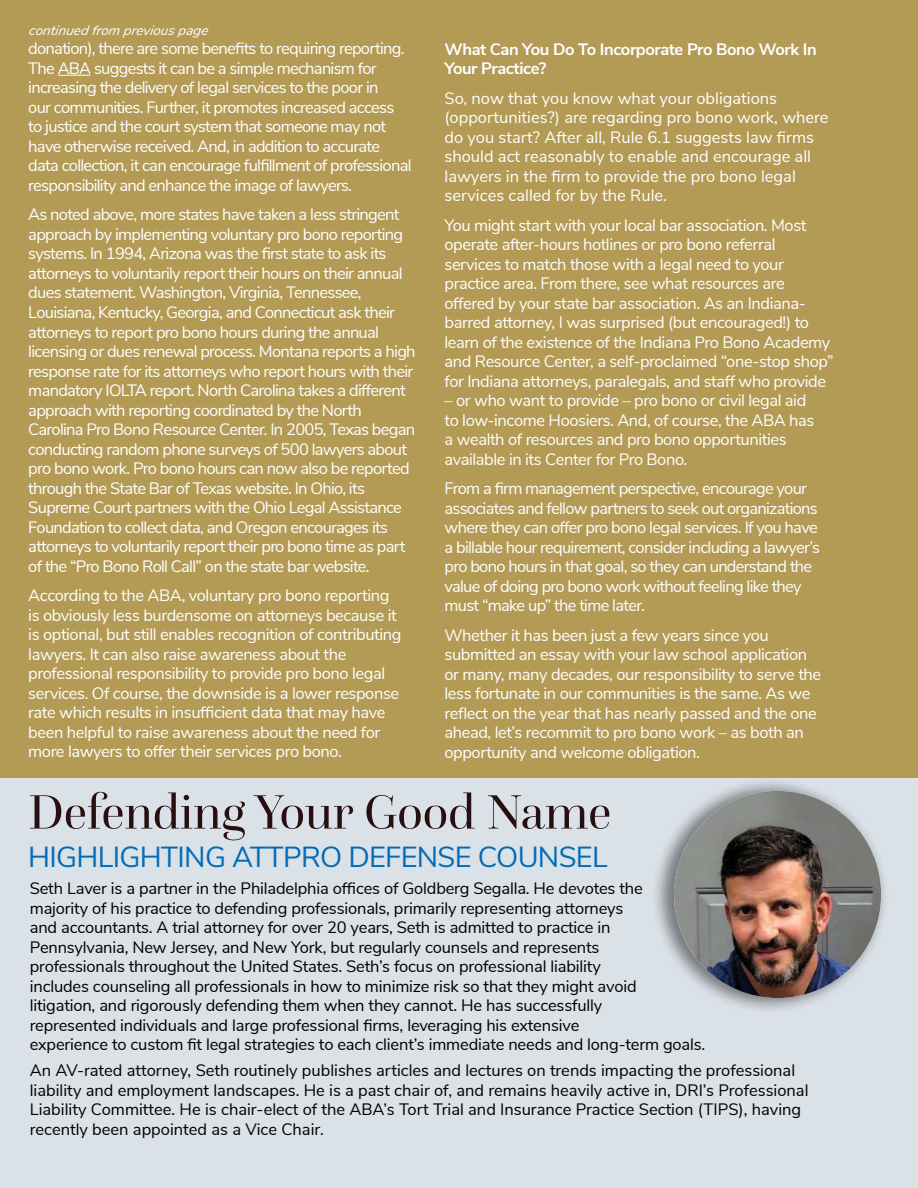
<style>
.page{position:relative;width:918px;height:1188px;background:#fff}
.page>*{position:absolute;margin:0;border:0;box-sizing:border-box;transform-origin:0 0}
.t1{font:50.25px "Questa Grande";letter-spacing:-.005em;color:#270e0f}
.t2{font:28.95px "Nunito Sans";letter-spacing:-.025em;color:#036cb6}
.t3{font:16.5px/19.5px "Nunito Sans";letter-spacing:-.045em;color:#fff}
.t4{font:16.5px/19.5px "Nunito Sans";letter-spacing:-.025em;color:#fff}
.t5{font:16.5px/19.5px "Nunito Sans";letter-spacing:-.01em;color:#000}
.t6{font:16.5px/19.5px "Nunito Sans";color:#fff}
.t7{font:700 16.5px/19.5px "Nunito Sans";letter-spacing:-.025em;color:#fff}
.t8{font:italic 13.5px "Nunito Sans";color:#fff}
</style>
<div class="page">
<div style="left:0;top:0;width:918px;height:779px;background:#b39a55"></div>
<div style="left:0;top:779px;width:918px;height:409px;background:#dae1e7"></div>
<div style="left:651px;top:777px;width:239px;height:238px;background:#000;opacity:.46"></div>
<img style="left:674px;top:791px;width:207px;height:207px;border-radius:104px">
<hr style="left:58px;top:75px;width:33px;height:1px;background:#fff">
<p class="t8" style="left:28px;top:20px;width:186px">continuedfrom previouspage</p>
<p class="t3" style="left:28px;top:38px;width:385px">donation), there are some benefits to requiring reporting.<br>The ABA suggests it can be a simple mechanism for increasing the delivery of legal services to the poor in<br>our communities. Further, it promotes increased access to justice and the court system that someone may not have otherwise received. And, in addition to accurate data collection, it can encourage fulfillment of professional responsibility and enhance the image of lawyers.</p>
<p class="t3" style="left:28px;top:204px;width:389px">As noted above, more states have taken a less stringent approach by implementing voluntary pro bono reporting systems. In 1994, Arizona was the first state to ask its attorneys to voluntarily report their hours on their annual dues statement. Washington, Virginia, Tennessee, Louisiana, Kentucky, Georgia, and Connecticut ask their attorneys to report pro bono hours during the annual licensing or dues renewal process. Montana reports a high response rate for its attorneys who report hours with their mandatory IOLTA report. North Carolina takes a different approach with reporting coordinated by the North Carolina Pro Bono Resource Center. In 2005, Texas began conducting random phone surveys of 500 lawyers about pro bono work. Pro bono hours can now also be reported through the State Bar of Texas website. In Ohio, its Supreme Court partners with the Ohio Legal Assistance Foundation to collect data, and Oregon encourages its attorneys to voluntarily report their pro bono time as part of the “Pro Bono Roll Call” on the state bar website.</p>
<p class="t4" style="left:28px;top:585px;width:375px">According to the ABA, voluntary pro bono reporting is obviously less burdensome on attorneys because it is optional, but still enables recognition of contributing lawyers. It can also raise awareness about the professional responsibility to provide pro bono legal services. Of course, the downside is a lower response rate which results in insufficient data that may have been helpful to raise awareness about the need for more lawyers to offer their services pro bono.</p>
<p class="t7" style="left:445px;top:38px;width:374px">What Can You Do To Incorporate Pro Bono Work In<br>Your Practice?</p>
<p class="t6" style="left:445px;top:87px;width:386px">So, now that you know what your obligations (opportunities?) are regarding pro bono work, where do you start? After all, Rule 6.1 suggests law firms should act reasonably to enable and encourage all lawyers in the firm to provide the pro bono legal services called for by the Rule.</p>
<p class="t4" style="left:445px;top:214px;width:391px">You might start with your local bar association. Most operate after-hours hotlines or pro bono referral services to match those with a legal need to your practice area. From there, see what resources are offered by your state bar association. As an Indiana&shy;barred attorney, I was surprised (but encouraged!) to learn of the existence of the Indiana Pro Bono Academy and Resource Center, a self-proclaimed “one-stop shop” for Indiana attorneys, paralegals, and staff who provide</p>
<p class="t4" style="left:445px;top:390px;width:371px">– or who want to provide – pro bono or civil legal aid to low-income Hoosiers. And, of course, the ABA has a wealth of resources and pro bono opportunities available in its Center for Pro Bono.</p>
<p class="t3" style="left:445px;top:478px;width:377px">From a firm management perspective, encourage your associates and fellow partners to seek out organizations where they can offer pro bono legal services. If you have a billable hour requirement, consider including a lawyer’s pro bono hours in that goal, so they can understand the value of doing pro bono work without feeling like they must “make up” the time later.</p>
<p class="t4" style="left:445px;top:624px;width:378px">Whether it has been just a few years since you submitted an essay with your law school application or many, many decades, our responsibility to serve the less fortunate in our communities is the same. As we reflect on the year that has nearly passed and the one ahead, let’s recommit to pro bono work – as both an opportunity and welcome obligation.</p>
<h1 class="t1" style="left:28px;top:782px;width:585px">Defending Your Good Name</h1>
<h2 class="t2" style="left:28px;top:836px;width:581px">HIGHLIGHTING ATTPRO DEFENSE COUNSEL</h2>
<p class="t5" style="left:30px;top:878px;width:677px">Seth Laver is a partner in the Philadelphia offices of Goldberg Segalla. He devotes the majority of his practice to defending professionals, primarily representing attorneys<br>and accountants. A trial attorney for over 20 years, Seth is admitted to practice in Pennsylvania, New Jersey, and New York, but regularly counsels and represents<br>professionals throughout the United States. Seth’s focus on professional liability<br>includes counseling all professionals in how to minimize risk so that they might avoid litigation, and rigorously defending them when they cannot. He has successfully<br>represented individuals and large professional firms, leveraging his extensive<br>experience to custom fit legal strategies to each client’s immediate needs and long-term goals.</p>
<p class="t5" style="left:30px;top:1060px;width:780px">An AV-rated attorney, Seth routinely publishes articles and lectures on trends impacting the professional liability and employment landscapes. He is a past chair of, and remains heavily active in, DRI’s Professional Liability Committee. He is chair-elect of the ABA’s Tort Trial and Insurance Practice Section (TIPS), having recently been appointed as a Vice Chair.</p>
</div>
